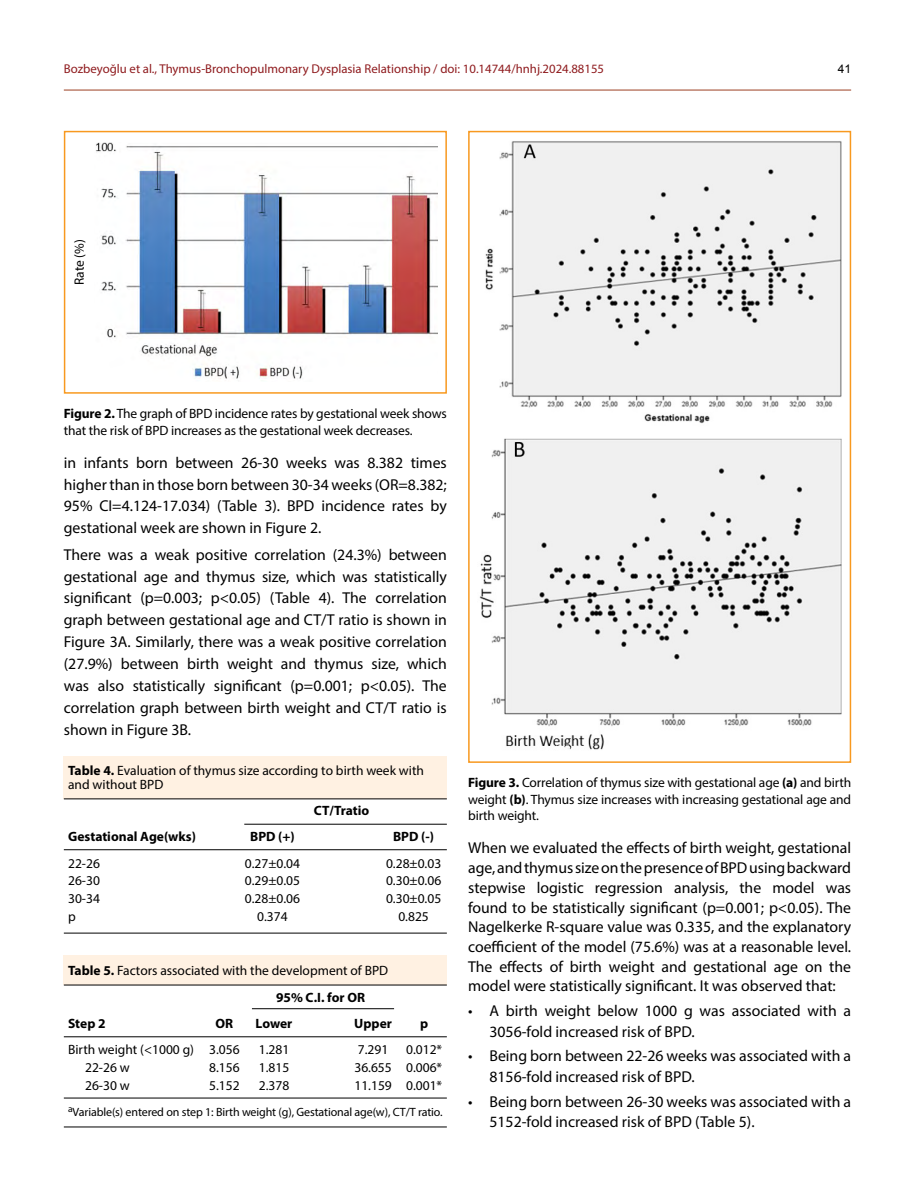
<style>
.page{position:relative;width:915px;height:1191px;background:#fff}
.page>*{position:absolute;margin:0;border:0;box-sizing:border-box;transform-origin:0 0}
.t1{font:15.75px/21.9px "Myriad Pro";color:#000;text-align:justify}
.t2{font:13.5px/16.5px "Myriad Pro";letter-spacing:-.005em;color:#000}
.t3{font:700 13.5px "Myriad Pro";color:#000}
.t4{font:12.75px "Myriad Pro";color:#8f1b1e}
.t5{font:12px "Myriad Pro";letter-spacing:-.01em;color:#000}
.t6{font:12px "Arial";color:#000}
.s1{font-weight:700}
</style>
<div class="page">
<hr style="left:64px;top:89px;width:786px;height:2px;background:#bd7f6c">
<div style="left:468px;top:131px;width:382px;height:632px;border:2px solid #f8991f"></div>
<img style="left:479px;top:438px;width:362px;height:312px">
<img style="left:485px;top:141px;width:356px;height:283px">
<div style="left:64px;top:131px;width:383px;height:263px;border:2px solid #f8991f"></div>
<img style="left:96px;top:143px;width:341px;height:236px">
<div style="left:64px;top:756px;width:382px;height:42px;background:#fff1e2"></div>
<hr style="left:64px;top:798px;width:382px;height:1px;background:#000">
<hr style="left:64px;top:849px;width:382px;height:1px;background:#000">
<hr style="left:244px;top:824px;width:202px;height:1px;background:#000">
<hr style="left:64px;top:932px;width:382px;height:1px;background:#000">
<div style="left:64px;top:954px;width:382px;height:30px;background:#fff1e2"></div>
<hr style="left:64px;top:984px;width:382px;height:1px;background:#000">
<hr style="left:64px;top:1036px;width:382px;height:1px;background:#000">
<hr style="left:252px;top:1008px;width:142px;height:1px;background:#000">
<hr style="left:64px;top:1126px;width:382px;height:1px;background:#000">
<hr style="left:64px;top:1097px;width:382px;height:1px;background:#000">
<p class="t4" style="left:64px;top:61px;width:541px">Bozbeyoğlu et al., Thymus-Bronchopulmonary Dysplasia Relationship / doi: 10.14744/hnhj.2024.88155</p>
<p class="t6" style="left:837px;top:60px;width:15px">41</p>
<p class="t2" style="left:71px;top:285px;width:47px;rotate:-90deg">Rate (%)</p>
<p class="t2" style="left:64px;top:405px;width:384px"><span class="s1">Figure 2.</span> The graph of BPD incidence rates by gestational week shows that the risk of BPD increases as the gestational week decreases.</p>
<p class="t1" style="left:64px;top:451px;width:384px">in infants born between 26-30 weeks was 8.382 times higher than in those born between 30-34 weeks (OR=8.382; 95% CI=4.124-17.034) (Table 3). BPD incidence rates by gestational week are shown in Figure 2.</p>
<p class="t1" style="left:64px;top:543px;width:384px">There was a weak positive correlation (24.3%) between gestational age and thymus size, which was statistically significant (p=0.003; p&lt;0.05) (Table 4). The correlation graph between gestational age and CT/T ratio is shown in Figure 3A. Similarly, there was a weak positive correlation (27.9%) between birth weight and thymus size, which was also statistically significant (p=0.001; p&lt;0.05). The correlation graph between birth weight and CT/T ratio is shown in Figure 3B.</p>
<p class="t2" style="left:68px;top:764px;width:357px;line-height:13.5px"><span class="s1">Table 4.</span> Evaluation of thymus size according to birth week with and without BPD</p>
<p class="t3" style="left:314px;top:802px;width:57px">CT/Tratio</p>
<p class="t3" style="left:68px;top:828px;width:129px">Gestational Age(wks)</p>
<p class="t3" style="left:250px;top:828px;width:46px">BPD (+)</p>
<p class="t3" style="left:393px;top:828px;width:42px">BPD (-)</p>
<p class="t2" style="left:68px;top:854px;width:33px">22-26</p>
<p class="t2" style="left:245px;top:854px;width:57px">0.27±0.04</p>
<p class="t2" style="left:386px;top:854px;width:57px">0.28±0.03</p>
<p class="t2" style="left:68px;top:872px;width:33px">26-30</p>
<p class="t2" style="left:245px;top:872px;width:57px">0.29±0.05</p>
<p class="t2" style="left:386px;top:872px;width:57px">0.30±0.06</p>
<p class="t2" style="left:68px;top:890px;width:33px">30-34</p>
<p class="t2" style="left:245px;top:890px;width:57px">0.28±0.06</p>
<p class="t2" style="left:386px;top:890px;width:57px">0.30±0.05</p>
<p class="t2" style="left:68px;top:908px;width:9px">p</p>
<p class="t2" style="left:257px;top:908px;width:32px">0.374</p>
<p class="t2" style="left:398px;top:908px;width:32px">0.825</p>
<p class="t2" style="left:68px;top:962px;width:321px"><span class="s1">Table 5.</span> Factors associated with the development of BPD</p>
<p class="t3" style="left:276px;top:988px;width:91px">95% C.I. for OR</p>
<p class="t3" style="left:68px;top:1014px;width:39px">Step 2</p>
<p class="t3" style="left:215px;top:1014px;width:19px">OR</p>
<p class="t3" style="left:255px;top:1014px;width:38px">Lower</p>
<p class="t3" style="left:354px;top:1014px;width:39px">Upper</p>
<p class="t3" style="left:420px;top:1014px;width:10px">p</p>
<p class="t2" style="left:68px;top:1041px;width:173px">Birth weight (&lt;1000 g) 3.056</p>
<p class="t2" style="left:259px;top:1041px;width:32px">1.281</p>
<p class="t2" style="left:358px;top:1041px;width:32px">7.291</p>
<p class="t2" style="left:406px;top:1041px;width:38px">0.012*</p>
<p class="t2" style="left:85px;top:1058px;width:46px">22-26 w</p>
<p class="t2" style="left:209px;top:1058px;width:32px">8.156</p>
<p class="t2" style="left:259px;top:1058px;width:32px">1.815</p>
<p class="t2" style="left:354px;top:1058px;width:89px">36.655 0.006*</p>
<p class="t2" style="left:85px;top:1076px;width:46px">26-30 w</p>
<p class="t2" style="left:209px;top:1076px;width:32px">5.152</p>
<p class="t2" style="left:259px;top:1076px;width:32px">2.378</p>
<p class="t2" style="left:354px;top:1076px;width:89px">11.159 0.001*</p>
<p class="t5" style="left:68px;top:1104px;width:376px"><sup>a</sup>Variable(s) entered on step 1: Birth weight (g), Gestational age(w), CT/T ratio.</p>
<p class="t2" style="left:468px;top:774px;width:384px;text-align:justify"><span class="s1">Figure 3.</span> Correlation of thymus size with gestational age <span class="s1">(a)</span> and birth weight <span class="s1">(b)</span>. Thymus size increases with increasing gestational age and birth weight.</p>
<p class="t1" style="left:468px;top:838px;width:384px;line-height:19.8px">When we evaluated the effects of birth weight, gestational age, and thymus size on the presence of BPD using backward stepwise logistic regression analysis, the model was found to be statistically significant (p=0.001; p&lt;0.05). The Nagelkerke R-square value was 0.335, and the explanatory coefficient of the model (75.6%) was at a reasonable level.<br>The effects of birth weight and gestational age on the model were statistically significant. It was observed that:</p>
<p class="t1" style="left:489px;top:1000px;width:363px;line-height:20.4px;text-indent:-21px">• A birth weight below 1000 g was associated with a<br>3056-fold increased risk of BPD.</p>
<p class="t1" style="left:489px;top:1045px;width:363px;line-height:20.4px;text-indent:-21px">• Being born between 22-26 weeks was associated with a<br>8156-fold increased risk of BPD.</p>
<p class="t1" style="left:489px;top:1091px;width:363px;line-height:20.4px;text-indent:-21px">• Being born between 26-30 weeks was associated with a<br>5152-fold increased risk of BPD (Table 5).</p>
</div>
